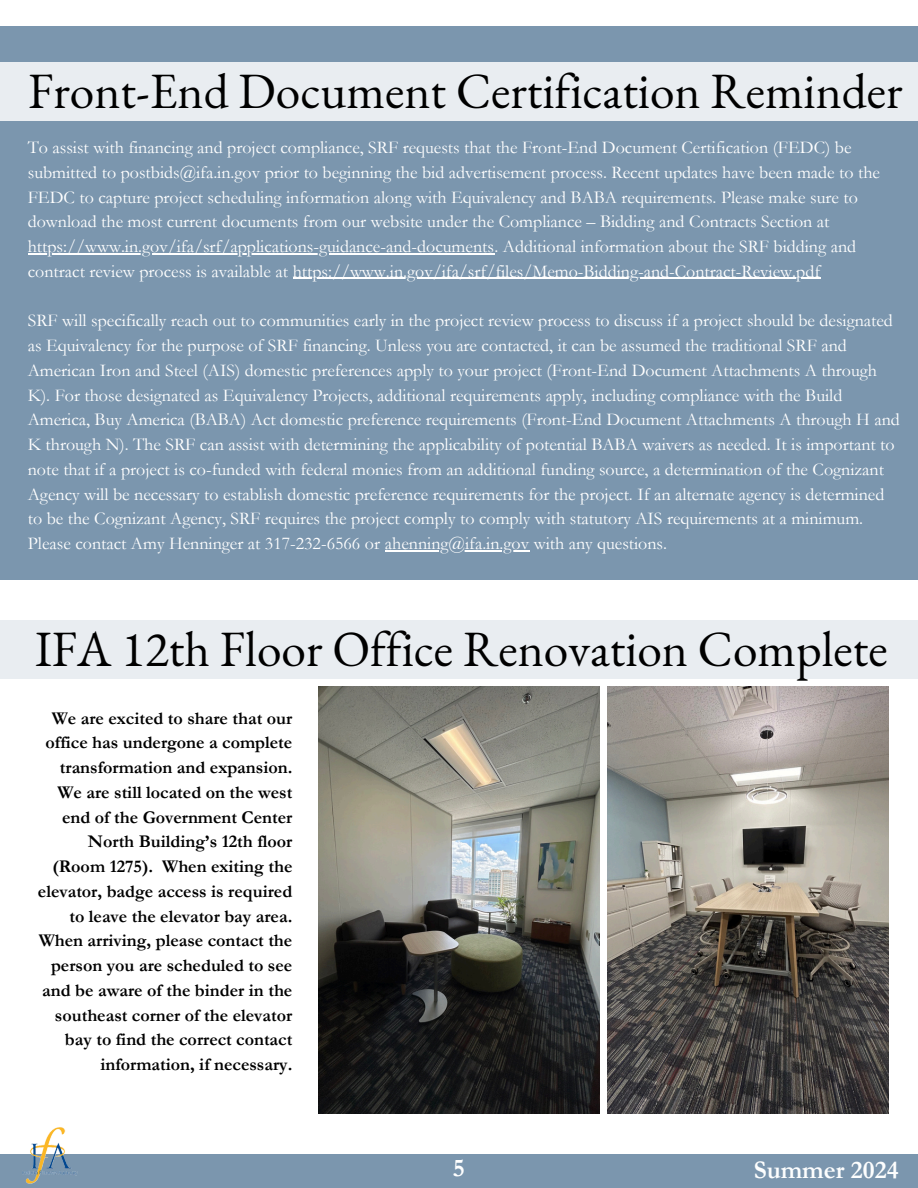
<style>
.page{position:relative;width:918px;height:1188px;background:#fff}
.page>*{position:absolute;margin:0;border:0;box-sizing:border-box;transform-origin:0 0}
.t1{font:49.5px "EB Garamond";color:#000}
.t2{font:700 25.65px "Garamond";color:#fff}
.t3{font:700 25.5px "Garamond";color:#fdfefe}
.t4{font:18px/24.8px "Garamond";color:#fff}
.t5{font:700 18px/24.8px "Garamond";color:#000;text-align:right}
</style>
<div class="page">
<div style="left:0;top:1154px;width:918px;height:34px;background:#7b96ae"></div>
<img style="left:22px;top:1127px;width:56px;height:57px">
<div style="left:0;top:26px;width:918px;height:554px;background:#7b96ae"></div>
<div style="left:0;top:620px;width:918px;height:59px;background:#e9edf1"></div>
<img style="left:319px;top:686px;width:280px;height:427px">
<img style="left:608px;top:686px;width:280px;height:427px">
<div style="left:0;top:62px;width:918px;height:59px;background:#e9edf1"></div>
<hr style="left:28px;top:253px;width:466px;height:1px;background:#fff">
<hr style="left:293px;top:278px;width:528px;height:1px;background:#fff">
<hr style="left:385px;top:550px;width:144px;height:1px;background:#fff">
<h1 class="t1" style="left:28px;top:58px;width:876px">Front-End Document Certification Reminder</h1>
<h3 class="t4" style="left:28px;top:135px;width:854px">To assist with financing and project compliance, SRF requests that the Front-End Document Certification (FEDC) be submitted to postbids@ifa.in.gov prior to beginning the bid advertisement process. Recent updates have been made to the FEDC to capture project scheduling information along with Equivalency and BABA requirements. Please make sure to download the most current documents from our website under the Compliance – Bidding and Contracts Section at</h3>
<p class="t4" style="left:28px;top:234px;width:830px">https://www.in.gov/ifa/srf/applications-guidance-and-documents. Additional information about the SRF bidding and contract review process is available at https://www.in.gov/ifa/srf/files/Memo-Bidding-and-Contract-Review.pdf</p>
<h2 class="t4" style="left:28px;top:309px;width:874px">SRF will specifically reach out to communities early in the project review process to discuss if a project should be designated as Equivalency for the purpose of SRF financing. Unless you are contacted, it can be assumed the traditional SRF and American Iron and Steel (AIS) domestic preferences apply to your project (Front-End Document Attachments A through K). For those designated as Equivalency Projects, additional requirements apply, including compliance with the Build America, Buy America (BABA) Act domestic preference requirements (Front-End Document Attachments A through H and K through N). The SRF can assist with determining the applicability of potential BABA waivers as needed. It is important to note that if a project is co-funded with federal monies from an additional funding source, a determination of the Cognizant</h2>
<p class="t4" style="left:28px;top:482px;width:858px">Agency will be necessary to establish domestic preference requirements for the project. If an alternate agency is determined to be the Cognizant Agency, SRF requires the project comply to comply with statutory AIS requirements at a minimum.<br>Please contact Amy Henninger at 317-232-6566 or ahenning@ifa.in.gov with any questions.</p>
<h1 class="t1" style="left:35px;top:616px;width:854px">IFA 12th Floor Office Renovation Complete</h1>
<p class="t5" style="left:38px;top:706px;width:256px">We are excited to share that our office has undergone a complete transformation and expansion.<br>We are still located on the west end of the Government Center<br>North Building’s 12th floor (Room 1275). When exiting the elevator, badge access is required to leave the elevator bay area.<br>When arriving, please contact the person you are scheduled to see and be aware of the binder in the southeast corner of the elevator bay to find the correct contact information, if necessary.</p>
<p class="t2" style="left:453px;top:1154px;width:13px">5</p>
<h1 class="t3" style="left:754px;top:1156px;width:146px">Summer 2024</h1>
</div>
